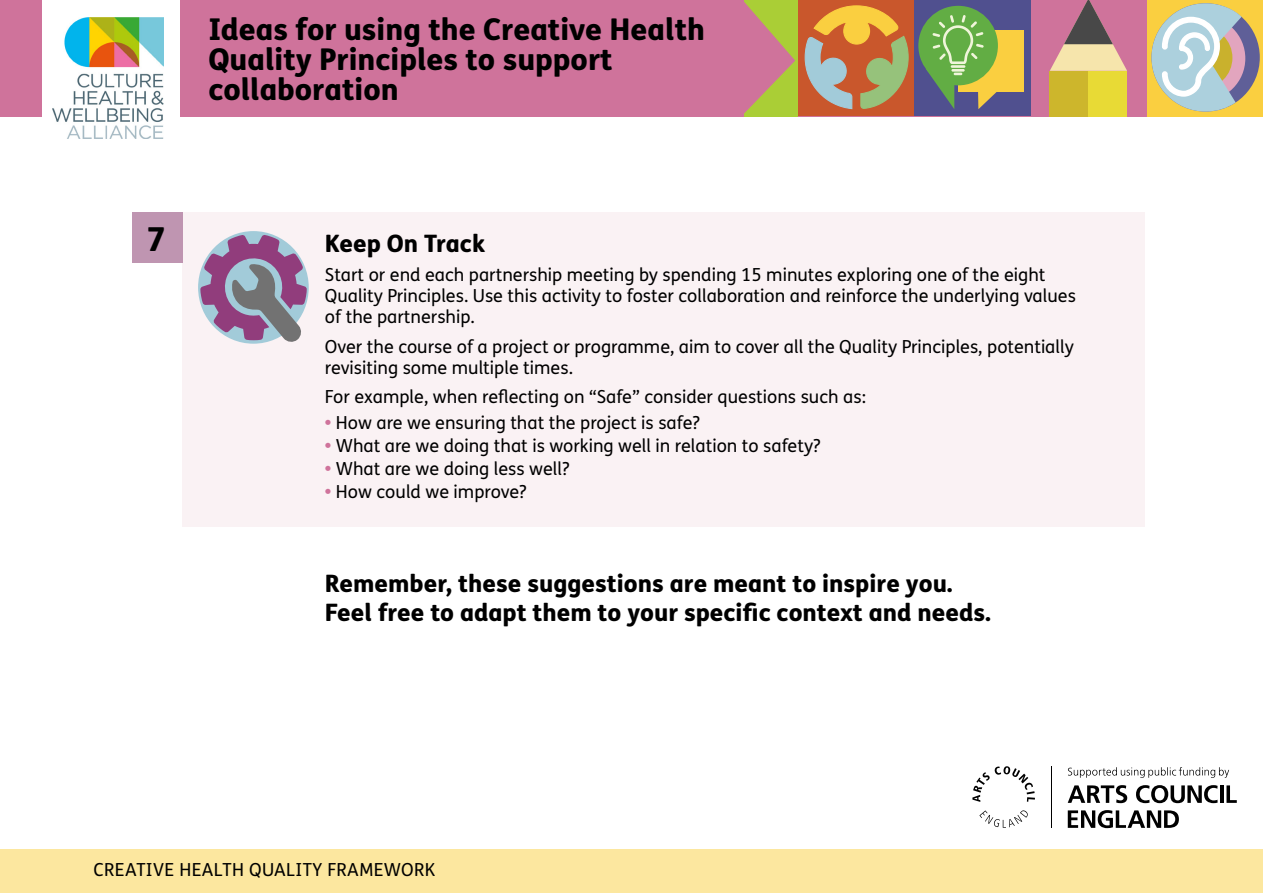
<style>
.page{position:relative;width:1263px;height:893px;background:#fff}
.page>*{position:absolute;margin:0;border:0;box-sizing:border-box;transform-origin:0 0}
.numbering{font:800 33px "FS Me Pro";color:#000}
.t1{font:800 30px/30px "FS Me Pro";color:#000}
.H2_black{font:800 24px/28.8px "FS Me Pro";color:#000}
.bosy_copy{font:18px/21px "FS Me Pro";color:#000}
.bosy_copy-2{font:18px "FS Me Pro";letter-spacing:.02em;color:#000}
.s1{font-weight:800;color:#cf739b}
</style>
<div class="page">
<div style="left:182px;top:213px;width:962px;height:314px;background:#faf2f4"></div>
<div style="left:132px;top:213px;width:50px;height:50px;background:#bf95b1"></div>
<div style="left:0;top:0;width:1263px;height:116px;background:#cf739b"></div>
<div style="left:798px;top:0;width:116px;height:116px;background:#c9572c"></div>
<div style="left:744px;top:0;width:54px;height:116px;background:#aace36"></div>
<svg style="left:744px;top:2px;width:51px;height:112px"></svg>
<div style="left:914px;top:0;width:116px;height:116px;background:#50508f"></div>
<div style="left:1147px;top:0;width:116px;height:116px;background:#facf40"></div>
<div style="left:43px;top:0;width:137px;height:150px;background:#fff"></div>
<svg style="left:804px;top:5px;width:105px;height:105px"></svg>
<div style="left:958px;top:30px;width:66px;height:61px;background:#facf40"></div>
<div style="left:918px;top:6px;width:80px;height:79px;background:#62ad44;border-radius:50%"></div>
<svg style="left:925px;top:15px;width:77px;height:94px"></svg>
<div style="left:1050px;top:71px;width:77px;height:46px;background:#e8da35"></div>
<div style="left:1050px;top:71px;width:38px;height:46px;background:#cdb62c"></div>
<svg style="left:1050px;top:0;width:77px;height:71px"></svg>
<svg style="left:1151px;top:3px;width:108px;height:109px"></svg>
<svg style="left:200px;top:235px;width:107px;height:109px"></svg>
<div style="left:0;top:850px;width:1263px;height:43px;background:#fce79f"></div>
<img style="left:52px;top:17px;width:112px;height:122px">
<svg style="left:1068px;top:785px;width:59px;height:18px"></svg>
<svg style="left:1136px;top:785px;width:81px;height:18px"></svg>
<hr style="left:1220px;top:785px;width:4px;height:18px;background:#000">
<svg style="left:1226px;top:785px;width:11px;height:18px"></svg>
<svg style="left:1068px;top:810px;width:111px;height:18px"></svg>
<svg style="left:1068px;top:767px;width:161px;height:11px"></svg>
<svg style="left:972px;top:766px;width:63px;height:36px"></svg>
<svg style="left:979px;top:810px;width:49px;height:18px"></svg>
<hr style="left:1051px;top:766px;width:1px;height:62px;background:#000">
<h2 class="t1" style="left:208px;top:12px;width:498px">Ideas for using the Creative Health<br>Quality Principles to support collaboration</h2>
<h2 class="numbering" style="left:146px;top:213px;width:21px">7</h2>
<h2 class="H2_black" style="left:325px;top:228px;width:161px">Keep On Track</h2>
<p class="bosy_copy" style="left:325px;top:264px;width:752px">Start or end each partnership meeting by spending 15 minutes exploring one of the eight<br>Quality Principles. Use this activity to foster collaboration and reinforce the underlying values of the partnership.</p>
<p class="bosy_copy" style="left:325px;top:336px;width:750px">Over the course of a project or programme, aim to cover all the Quality Principles, potentially revisiting some multiple times.</p>
<p class="bosy_copy" style="left:325px;top:386px;width:542px">For example, when reflecting on “Safe” consider questions such as:</p>
<p class="bosy_copy" style="left:325px;top:411px;width:376px"><span class="s1">•</span> How are we ensuring that the project is safe?</p>
<p class="bosy_copy" style="left:325px;top:435px;width:497px"><span class="s1">•</span> What are we doing that is working well in relation to safety?</p>
<p class="bosy_copy" style="left:325px;top:458px;width:246px"><span class="s1">•</span> What are we doing less well?</p>
<p class="bosy_copy" style="left:325px;top:481px;width:203px"><span class="s1">•</span> How could we improve?</p>
<h2 class="H2_black" style="left:325px;top:568px;width:667px">Remember, these suggestions are meant to inspire you.<br>Feel free to adapt them to your specific context and needs.</h2>
<p class="bosy_copy-2" style="left:94px;top:857px;width:343px">CREATIVE HEALTH QUALITY FRAMEWORK</p>
</div>
